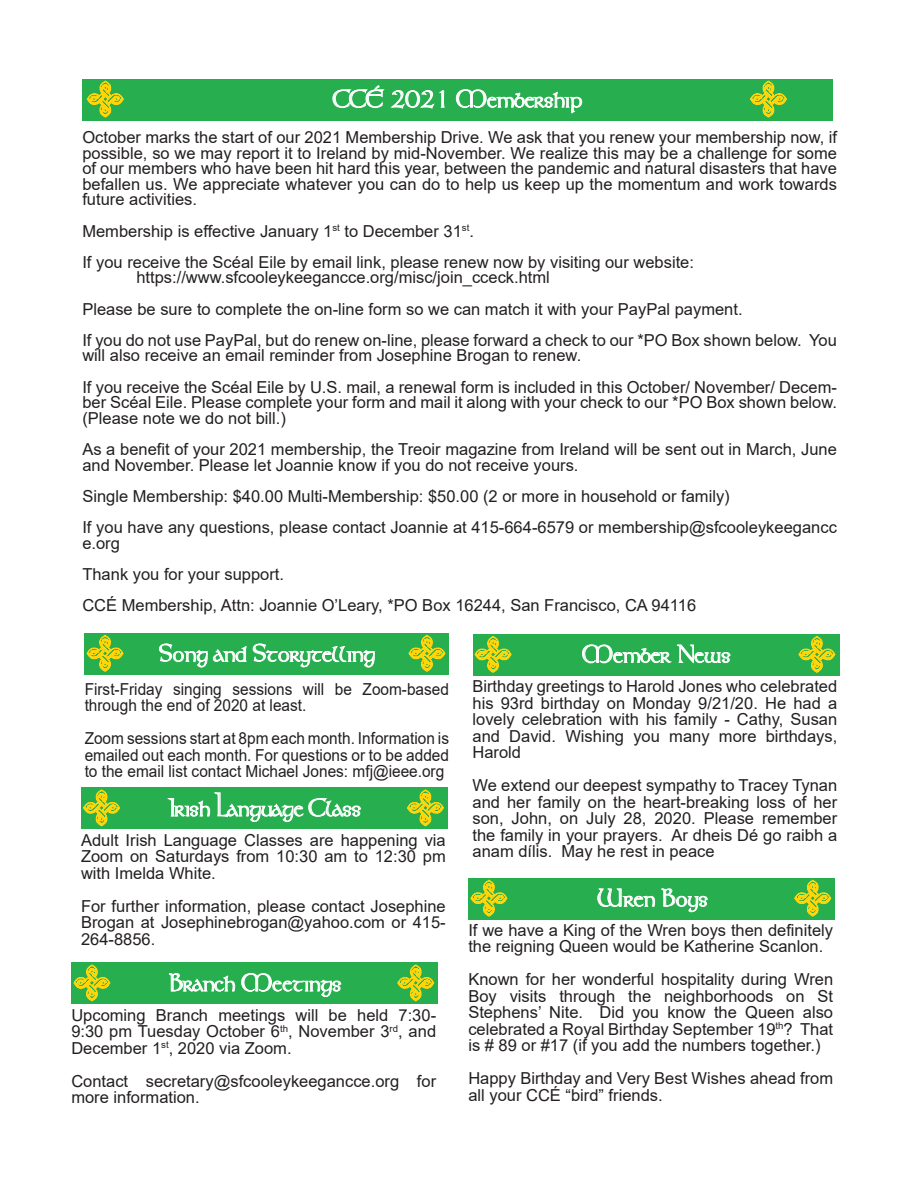
<style>
.page{position:relative;width:918px;height:1188px;background:#fff}
.page>*{position:absolute;margin:0;border:0;box-sizing:border-box;transform-origin:0 0}
.t1{font:28.5px "Umber SSK";color:#fff}
.t2{font:16.5px/16.5px "Arial";color:#231f20}
.t3{font:16.5px/16.5px "Arial";color:#231f20;scale:.93 1}
</style>
<div class="page">
<div style="left:82px;top:79px;width:751px;height:41px;background:#27af4f"></div>
<svg style="left:87px;top:81px;width:37px;height:37px"></svg>
<svg style="left:750px;top:81px;width:37px;height:37px"></svg>
<svg style="left:332px;top:85px;width:113px;height:24px"></svg>
<svg style="left:456px;top:89px;width:126px;height:25px"></svg>
<div style="left:72px;top:963px;width:366px;height:41px;background:#27af4f"></div>
<svg style="left:74px;top:964px;width:36px;height:37px"></svg>
<svg style="left:397px;top:964px;width:37px;height:37px"></svg>
<svg style="left:168px;top:973px;width:67px;height:19px"></svg>
<svg style="left:241px;top:973px;width:101px;height:24px"></svg>
<div style="left:85px;top:633px;width:364px;height:42px;background:#27af4f"></div>
<svg style="left:87px;top:635px;width:36px;height:37px"></svg>
<svg style="left:409px;top:635px;width:36px;height:37px"></svg>
<svg style="left:159px;top:643px;width:88px;height:25px"></svg>
<svg style="left:253px;top:643px;width:122px;height:25px"></svg>
<div style="left:81px;top:788px;width:367px;height:41px;background:#27af4f"></div>
<svg style="left:83px;top:789px;width:37px;height:37px"></svg>
<svg style="left:407px;top:789px;width:37px;height:37px"></svg>
<svg style="left:167px;top:792px;width:194px;height:30px"></svg>
<div style="left:473px;top:634px;width:366px;height:42px;background:#27af4f"></div>
<svg style="left:475px;top:636px;width:37px;height:37px"></svg>
<svg style="left:799px;top:636px;width:36px;height:37px"></svg>
<svg style="left:582px;top:644px;width:149px;height:20px"></svg>
<div style="left:469px;top:878px;width:366px;height:42px;background:#27af4f"></div>
<svg style="left:471px;top:880px;width:36px;height:37px"></svg>
<svg style="left:794px;top:880px;width:37px;height:37px"></svg>
<svg style="left:597px;top:888px;width:111px;height:24px"></svg>
<h1 class="t1" style="left:333px;top:84px;width:250px">CCÉ 2021 Membership</h1>
<p class="t2" style="left:82px;top:129px;width:756px;line-height:15.6px;text-align:justify">October marks the start of our 2021 Membership Drive. We ask that you renew your membership now, if possible, so we may report it to Ireland by mid-November. We realize this may be a challenge for some of our members who have been hit hard this year, between the pandemic and natural disasters that have befallen us. We appreciate whatever you can do to help us keep up the momentum and work towards future activities.</p>
<p class="t2" style="left:82px;top:215px;width:613px;line-height:31.2px">Membership is effective January 1<sup>st</sup> to December 31<sup>st</sup>.<br>If you receive the Scéal Eile by email link, please renew now by visiting our website:</p>
<p class="t2" style="left:82px;top:262px;width:756px;line-height:31.2px;text-indent:54px">https://www.sfcooleykeegancce.org/misc/join_cceck.html<br>Please be sure to complete the on-line form so we can match it with your PayPal payment.<br>If you do not use PayPal, but do renew on-line, please forward a check to our *PO Box shown below. You</p>
<p class="t2" style="left:82px;top:340px;width:756px;line-height:31.2px">will also receive an email reminder from Josephine Brogan to renew.<br>If you receive the Scéal Eile by U.S. mail, a renewal form is included in this October/ November/ Decem-</p>
<p class="t2" style="left:82px;top:395px;width:756px;line-height:15.6px">ber Scéal Eile. Please complete your form and mail it along with your check to our *PO Box shown below. (Please note we do not bill.)</p>
<p class="t2" style="left:82px;top:441px;width:756px;line-height:15.6px">As a benefit of your 2021 membership, the Treoir magazine from Ireland will be sent out in March, June and November. Please let Joannie know if you do not receive yours.</p>
<p class="t2" style="left:82px;top:480px;width:756px;line-height:31.2px">Single Membership: $40.00 Multi-Membership: $50.00 (2 or more in household or family)<br>If you have any questions, please contact Joannie at 415-664-6579 or membership@sfcooleykeegancc</p>
<p class="t2" style="left:82px;top:527px;width:615px;line-height:31.2px">e.org<br>Thank you for your support.<br>CCÉ Membership, Attn: Joannie O’Leary, *PO Box 16244, San Francisco, CA 94116</p>
<h1 class="t1" style="left:159px;top:638px;width:218px">Song and Storytelling</h1>
<p class="t3" style="left:85px;top:681px;width:393px">First-Friday singing sessions will be Zoom-based through the end of 2020 at least.</p>
<p class="t3" style="left:85px;top:730px;width:393px;text-align:justify">Zoom sessions start at 8pm each month. Information is emailed out each month. For questions or to be added to the email list contact Michael Jones: mfj@ieee.org</p>
<h1 class="t1" style="left:168px;top:793px;width:195px">Irish Language Class</h1>
<p class="t2" style="left:81px;top:831px;width:366px;text-align:justify">Adult Irish Language Classes are happening via Zoom on Saturdays from 10:30 am to 12:30 pm with Imelda White.</p>
<p class="t2" style="left:81px;top:897px;width:366px;text-align:justify">For further information, please contact Josephine Brogan at Josephinebrogan@yahoo.com or 415- 264-8856.</p>
<h1 class="t1" style="left:168px;top:968px;width:174px">Branch Meetings</h1>
<p class="t2" style="left:71px;top:1007px;width:366px;text-align:justify">Upcoming Branch meetings will be held 7:30- 9:30 pm Tuesday October 6<sup>th</sup>, November 3<sup>rd</sup>, and December 1<sup>st</sup>, 2020 via Zoom.</p>
<p class="t2" style="left:71px;top:1073px;width:366px">Contact secretary@sfcooleykeegancce.org for more information.</p>
<h1 class="t1" style="left:581px;top:639px;width:151px">Member News</h1>
<p class="t2" style="left:472px;top:678px;width:366px;text-align:justify">Birthday greetings to Harold Jones who celebrated his 93rd birthday on Monday 9/21/20. He had a lovely celebration with his family - Cathy, Susan and David. Wishing you many more birthdays, Harold</p>
<p class="t2" style="left:472px;top:777px;width:366px;text-align:justify">We extend our deepest sympathy to Tracey Tynan and her family on the heart-breaking loss of her son, John, on July 28, 2020. Please remember the family in your prayers. Ar dheis Dé go raibh a anam dílis. May he rest in peace</p>
<h1 class="t1" style="left:596px;top:883px;width:113px">Wren Boys</h1>
<p class="t2" style="left:468px;top:922px;width:366px">If we have a King of the Wren boys then definitely the reigning Queen would be Katherine Scanlon.</p>
<p class="t2" style="left:468px;top:971px;width:366px;text-align:justify">Known for her wonderful hospitality during Wren Boy visits through the neighborhoods on St Stephens’ Nite. Did you know the Queen also celebrated a Royal Birthday September 19<sup>th</sup>? That is # 89 or #17 (if you add the numbers together.)</p>
<p class="t2" style="left:468px;top:1070px;width:366px">Happy Birthday and Very Best Wishes ahead from all your CCÉ “bird” friends.</p>
</div>
